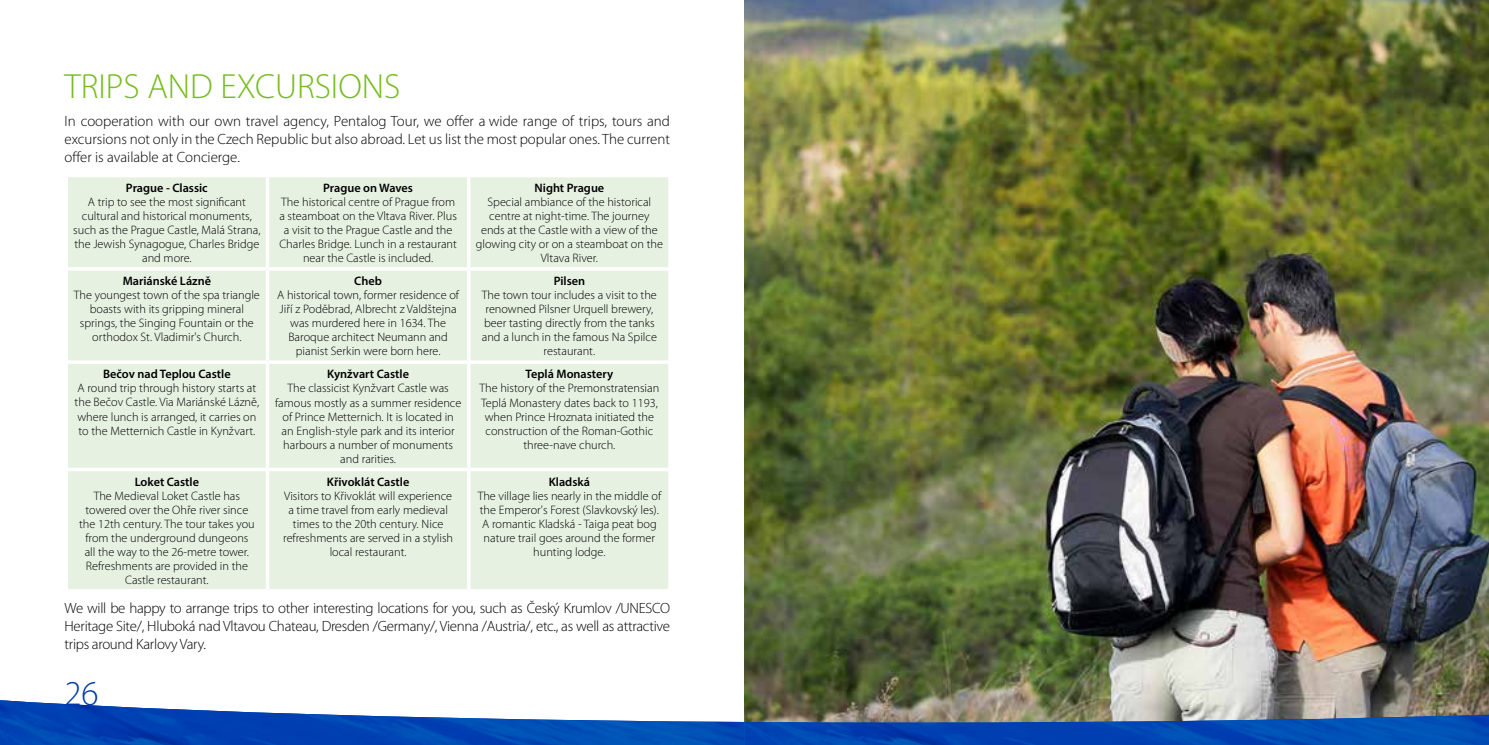
<style>
.page{position:relative;width:1489px;height:745px;background:#fff}
.page>*{position:absolute;margin:0;border:0;box-sizing:border-box;transform-origin:0 0}
.t1{font:300 35px "Myriad Pro";color:#77bc1f}
.t2{font:300 35px "Myriad Pro";color:#003ca6}
.t3{font:300 14.88px/17.8px "Myriad Pro";letter-spacing:-.01em;color:#000;text-align:justify}
.t4{font:300 12.25px/14px "Myriad Pro";color:#000;text-align:center}
.t5{font:600 12.25px "Myriad Pro";color:#000}
</style>
<div class="page">
<div style="left:68px;top:177px;width:600px;height:411px;background:#e7f1e2"></div>
<hr style="left:266px;top:177px;width:3px;height:90px;background:#fff">
<hr style="left:467px;top:177px;width:3px;height:90px;background:#fff">
<hr style="left:64px;top:267px;width:203px;height:3px;background:#fff">
<hr style="left:267px;top:267px;width:202px;height:3px;background:#fff">
<hr style="left:266px;top:270px;width:3px;height:90px;background:#fff">
<hr style="left:469px;top:267px;width:202px;height:3px;background:#fff">
<hr style="left:467px;top:270px;width:3px;height:90px;background:#fff">
<hr style="left:64px;top:360px;width:203px;height:3px;background:#fff">
<hr style="left:267px;top:360px;width:202px;height:3px;background:#fff">
<hr style="left:266px;top:363px;width:3px;height:104px;background:#fff">
<hr style="left:469px;top:360px;width:202px;height:3px;background:#fff">
<hr style="left:467px;top:363px;width:3px;height:104px;background:#fff">
<svg style="left:68px;top:467px;width:199px;height:4px"></svg>
<svg style="left:267px;top:467px;width:202px;height:4px"></svg>
<hr style="left:266px;top:471px;width:3px;height:117px;background:#fff">
<svg style="left:469px;top:467px;width:200px;height:4px"></svg>
<hr style="left:467px;top:471px;width:3px;height:117px;background:#fff">
<svg style="left:68px;top:588px;width:198px;height:1px"></svg>
<svg style="left:269px;top:588px;width:198px;height:1px"></svg>
<svg style="left:470px;top:588px;width:198px;height:1px"></svg>
<img style="left:744px;top:0;width:744px;height:692px">
<img style="left:744px;top:692px;width:744px;height:7px">
<img style="left:0;top:699px;width:1488px;height:45px">
<h1 class="t1" style="left:64px;top:67px;width:337px">TRIPS AND EXCURSIONS</h1>
<p class="t3" style="left:64px;top:112px;width:607px">In cooperation with our own travel agency, Pentalog Tour, we offer a wide range of trips, tours and excursions not only in the Czech Republic but also abroad. Let us list the most popular ones. The current offer is available at Concierge.</p>
<p class="t5" style="left:126px;top:180px;width:83px">Prague - Classic</p>
<p class="t4" style="left:73px;top:195px;width:189px">A trip to see the most significant cultural and historical monuments, such as the Prague Castle, Malá Strana, the Jewish Synagogue, Charles Bridge and more.</p>
<p class="t5" style="left:534px;top:180px;width:71px">Night Prague</p>
<p class="t4" style="left:476px;top:195px;width:189px">Special ambiance of the historical centre at night-time. The journey<br>ends at the Castle with a view of the glowing city or on a steamboat on the<br>Vltava River.</p>
<p class="t5" style="left:323px;top:180px;width:91px">Prague on Waves</p>
<p class="t4" style="left:279px;top:195px;width:179px">The historical centre of Prague from a steamboat on the Vltava River. Plus a visit to the Prague Castle and the Charles Bridge. Lunch in a restaurant near the Castle is included.</p>
<p class="t5" style="left:123px;top:273px;width:90px">Mariánské Lázně</p>
<p class="t4" style="left:74px;top:288px;width:187px">The youngest town of the spa triangle boasts with its gripping mineral springs, the Singing Fountain or the orthodox St. Vladimir's Church.</p>
<p class="t5" style="left:103px;top:366px;width:129px">Bečov nad Teplou Castle</p>
<p class="t4" style="left:75px;top:381px;width:186px">A round trip through history starts at the Bečov Castle. Via Mariánské Lázně, where lunch is arranged, it carries on to the Metternich Castle in Kynžvart.</p>
<p class="t5" style="left:135px;top:473px;width:66px">Loket Castle</p>
<p class="t4" style="left:79px;top:488px;width:177px">The Medieval Loket Castle has towered over the Ohře river since the 12th century. The tour takes you from the underground dungeons all the way to the 26-metre tower.<br>Refreshments are provided in the<br>Castle restaurant.</p>
<p class="t5" style="left:354px;top:273px;width:29px">Cheb</p>
<p class="t4" style="left:277px;top:288px;width:183px">A historical town, former residence of Jiří z Poděbrad, Albrecht z Valdštejna was murdered here in 1634. The Baroque architect Neumann and pianist Serkin were born here.</p>
<p class="t5" style="left:327px;top:366px;width:83px">Kynžvart Castle</p>
<p class="t4" style="left:275px;top:381px;width:188px">The classicist Kynžvart Castle was famous mostly as a summer residence of Prince Metternich. It is located in an English-style park and its interior harbours a number of monuments and rarities.</p>
<p class="t5" style="left:327px;top:473px;width:84px">Křivoklát Castle</p>
<p class="t4" style="left:283px;top:488px;width:171px">Visitors to Křivoklát will experience a time travel from early medieval times to the 20th century. Nice refreshments are served in a stylish local restaurant.</p>
<p class="t5" style="left:553px;top:273px;width:33px">Pilsen</p>
<p class="t4" style="left:482px;top:288px;width:177px">The town tour includes a visit to the renowned Pilsner Urquell brewery, beer tasting directly from the tanks and a lunch in the famous Na Spilce restaurant.</p>
<p class="t5" style="left:525px;top:366px;width:89px">Teplá Monastery</p>
<p class="t4" style="left:479px;top:381px;width:181px">The history of the Premonstratensian<br>Teplá Monastery dates back to 1193, when Prince Hroznata initiated the construction of the Roman-Gothic three-nave church.</p>
<p class="t5" style="left:548px;top:473px;width:43px">Kladská</p>
<p class="t4" style="left:477px;top:488px;width:185px">The village lies nearly in the middle of the Emperor's Forest (Slavkovský les).<br>A romantic Kladská - Taiga peat bog nature trail goes around the former hunting lodge.</p>
<p class="t3" style="left:64px;top:599px;width:607px">We will be happy to arrange trips to other interesting locations for you, such as Český Krumlov /UNESCO Heritage Site/, Hluboká nad Vltavou Chateau, Dresden /Germany/, Vienna /Austria/, etc., as well as attractive trips around Karlovy Vary.</p>
<h1 class="t2" style="left:64px;top:673px;width:36px">26</h1>
</div>
